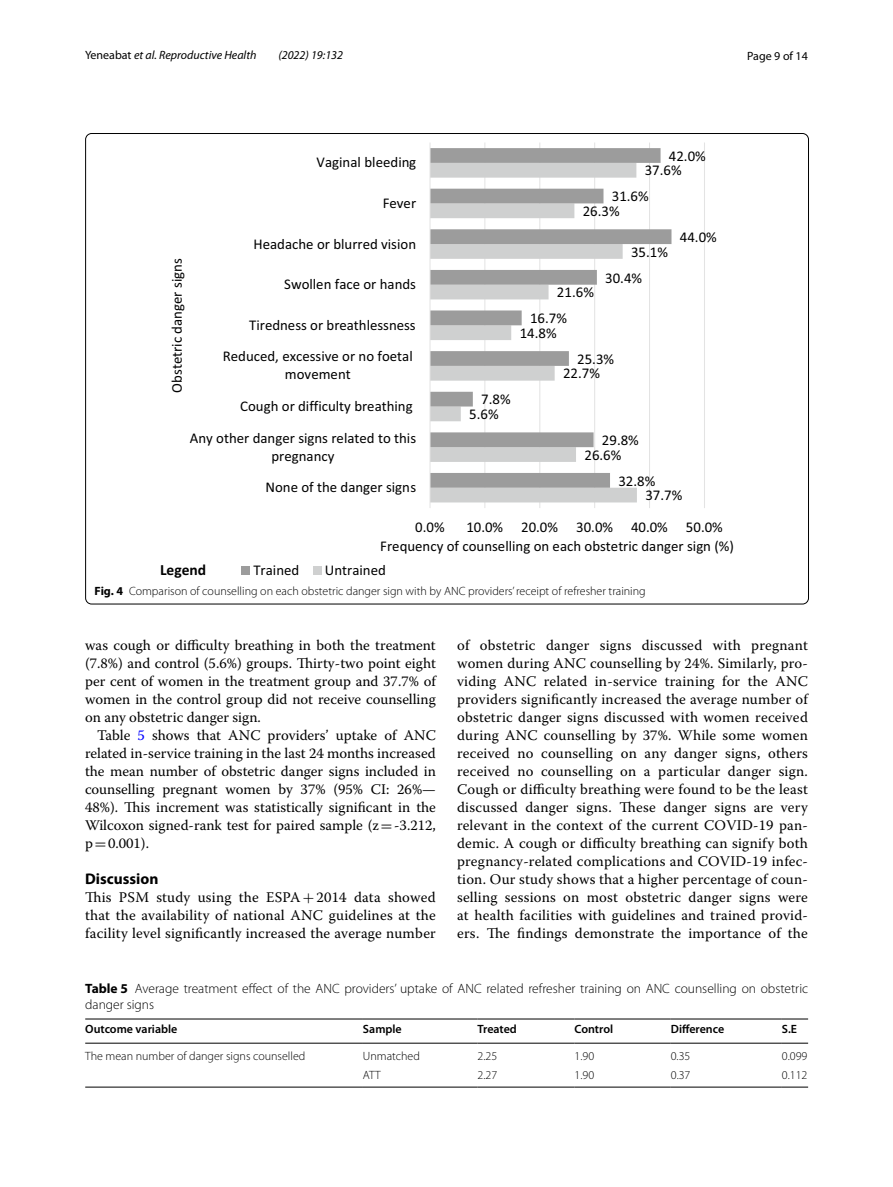
<style>
.page{position:relative;width:893px;height:1187px;background:#fff}
.page>*{position:absolute;margin:0;border:0;box-sizing:border-box;transform-origin:0 0}
.t1{font:700 15.45px "Myriad Pro";color:#000}
.t2{font:15.45px "Calibri Bold 3";color:#000}
.t3{font:14.85px/18.1px "Calibri 4";color:#000;text-align:center}
.t4{font:14.7px/18px "Warnock Pro";letter-spacing:.005em;color:#000;text-align:justify}
.t5{font:300 13.5px/16.5px "Myriad Pro";color:#000}
.t6{font:300 12px "Myriad Pro";color:#000}
.t7{font:600 12px "Myriad Pro";color:#000}
.t8{font:italic 12px "Myriad Pro";color:#000}
.t9{font:12px "Myriad Pro";color:#000}
.s1{font-style:normal}
.s2{font-weight:700}
.s3{color:#00f}
.s4{font-family:"MTSY"}
</style>
<div class="page">
<hr style="left:484px;top:142px;width:1px;height:366px;background:#e3e3e3">
<hr style="left:539px;top:142px;width:1px;height:366px;background:#e3e3e3">
<hr style="left:594px;top:142px;width:1px;height:366px;background:#e3e3e3">
<hr style="left:649px;top:142px;width:1px;height:366px;background:#e3e3e3">
<hr style="left:704px;top:142px;width:1px;height:366px;background:#e3e3e3">
<svg style="left:430px;top:487px;width:207px;height:15px;background:#cdcece"></svg>
<svg style="left:430px;top:148px;width:241px;height:339px"></svg>
<hr style="left:429px;top:142px;width:1px;height:366px;background:#e3e3e3">
<div style="left:242px;top:566px;width:8px;height:8px;background:#9c9c9c"></div>
<div style="left:313px;top:566px;width:8px;height:8px;background:#cfd0d0"></div>
<hr style="left:85px;top:1018px;width:278px;height:1px;background:#000">
<hr style="left:85px;top:1042px;width:278px;height:1px;background:#000">
<hr style="left:363px;top:1018px;width:114px;height:1px;background:#000">
<hr style="left:363px;top:1042px;width:114px;height:1px;background:#000">
<hr style="left:477px;top:1018px;width:97px;height:1px;background:#000">
<hr style="left:477px;top:1042px;width:97px;height:1px;background:#000">
<hr style="left:574px;top:1018px;width:97px;height:1px;background:#000">
<hr style="left:574px;top:1042px;width:97px;height:1px;background:#000">
<hr style="left:671px;top:1018px;width:111px;height:1px;background:#000">
<hr style="left:671px;top:1042px;width:111px;height:1px;background:#000">
<svg style="left:782px;top:1018px;width:26px;height:1px"></svg>
<svg style="left:782px;top:1042px;width:26px;height:1px"></svg>
<hr style="left:85px;top:1086px;width:278px;height:1px;background:#000">
<hr style="left:363px;top:1086px;width:114px;height:1px;background:#000">
<hr style="left:477px;top:1086px;width:97px;height:1px;background:#000">
<hr style="left:574px;top:1086px;width:97px;height:1px;background:#000">
<hr style="left:671px;top:1086px;width:111px;height:1px;background:#000">
<svg style="left:782px;top:1086px;width:26px;height:1px"></svg>
<p class="t8" style="left:85px;top:48px;width:173px"><span class="s1">Yeneabat</span> et al. Reproductive Health</p>
<p class="t8" style="left:278px;top:48px;width:66px">(2022) 19:132</p>
<p class="t9" style="left:747px;top:48px;width:62px">Page 9 of 14</p>
<p class="t3" style="left:317px;top:153px;width:101px">Vaginal bleeding</p>
<p class="t3" style="left:383px;top:194px;width:35px">Fever</p>
<p class="t3" style="left:168px;top:392px;width:136px;rotate:-90deg">Obstetric danger signs</p>
<p class="t3" style="left:254px;top:234px;width:164px">Headache or blurred vision</p>
<p class="t3" style="left:284px;top:275px;width:133px">Swollen face or hands</p>
<p class="t3" style="left:249px;top:316px;width:168px">Tiredness or breathlessness</p>
<p class="t3" style="left:223px;top:347px;width:191px">Reduced, excessive or no foetal movement</p>
<p class="t3" style="left:240px;top:397px;width:174px">Cough or difficulty breathing</p>
<p class="t3" style="left:190px;top:428px;width:228px">Any other danger signs related to this pregnancy</p>
<p class="t3" style="left:266px;top:478px;width:152px">None of the danger signs</p>
<p class="t3" style="left:481px;top:390px;width:31px">7.8%</p>
<p class="t3" style="left:469px;top:405px;width:31px">5.6%</p>
<p class="t3" style="left:669px;top:147px;width:38px">42.0%</p>
<p class="t3" style="left:645px;top:161px;width:38px">37.6%</p>
<p class="t3" style="left:612px;top:187px;width:38px">31.6%</p>
<p class="t3" style="left:583px;top:202px;width:38px">26.3%</p>
<p class="t3" style="left:631px;top:243px;width:38px">35.1%</p>
<p class="t3" style="left:557px;top:283px;width:38px">21.6%</p>
<p class="t3" style="left:530px;top:309px;width:38px">16.7%</p>
<p class="t3" style="left:520px;top:324px;width:38px">14.8%</p>
<p class="t3" style="left:605px;top:268px;width:38px">30.4%</p>
<p class="t3" style="left:577px;top:350px;width:38px">25.3%</p>
<p class="t3" style="left:563px;top:364px;width:38px">22.7%</p>
<p class="t3" style="left:680px;top:228px;width:38px">44.0%</p>
<p class="t3" style="left:602px;top:431px;width:38px">29.8%</p>
<p class="t3" style="left:584px;top:445px;width:38px">26.6%</p>
<p class="t3" style="left:618px;top:471px;width:38px">32.8%</p>
<p class="t3" style="left:645px;top:486px;width:38px">37.7%</p>
<p class="t3" style="left:415px;top:518px;width:31px">0.0%</p>
<p class="t3" style="left:466px;top:518px;width:258px">10.0% 20.0% 30.0% 40.0% 50.0%</p>
<p class="t3" style="left:380px;top:537px;width:355px">Frequency of counselling on each obstetric danger sign (%)</p>
<p class="t2" style="left:160px;top:559px;width:48px">Legend</p>
<p class="t3" style="left:253px;top:561px;width:47px">Trained</p>
<p class="t3" style="left:325px;top:561px;width:62px">Untrained</p>
<p class="t6" style="left:95px;top:584px;width:553px"><span class="s2">Fig. 4</span> Comparison of counselling on each obstetric danger sign with by ANC providers’ receipt of refresher training</p>
<p class="t4" style="left:85px;top:635px;width:352px">was cough or difficulty breathing in both the treatment (7.8%) and control (5.6%) groups. Thirty-two point eight per cent of women in the treatment group and 37.7% of women in the control group did not receive counselling on any obstetric danger sign.</p>
<p class="t4" style="left:85px;top:725px;width:352px;text-indent:12px">Table <span class="s3">5</span> shows that ANC providers’ uptake of ANC related in-service training in the last 24 months increased the mean number of obstetric danger signs included in counselling pregnant women by 37% (95% CI: 26%— 48%). This increment was statistically significant in the Wilcoxon signed-rank test for paired sample (z<span class="s4">=</span>-3.212, p<span class="s4">=</span>0.001).</p>
<p class="t1" style="left:85px;top:868px;width:75px">Discussion</p>
<p class="t4" style="left:85px;top:887px;width:352px">This PSM study using the ESPA<span class="s4">+</span>2014 data showed that the availability of national ANC guidelines at the facility level significantly increased the average number</p>
<p class="t4" style="left:457px;top:635px;width:352px">of obstetric danger signs discussed with pregnant women during ANC counselling by 24%. Similarly, pro&shy;viding ANC related in-service training for the ANC providers significantly increased the average number of obstetric danger signs discussed with women received during ANC counselling by 37%. While some women received no counselling on any danger signs, others received no counselling on a particular danger sign.<br>Cough or difficulty breathing were found to be the least discussed danger signs. These danger signs are very relevant in the context of the current COVID-19 pan&shy;demic. A cough or difficulty breathing can signify both pregnancy-related complications and COVID-19 infec&shy;tion. Our study shows that a higher percentage of coun&shy;selling sessions on most obstetric danger signs were at health facilities with guidelines and trained provid&shy;ers. The findings demonstrate the importance of the</p>
<p class="t5" style="left:85px;top:979px;width:724px"><span class="s2">Table 5</span> Average treatment effect of the ANC providers’ uptake of ANC related refresher training on ANC counselling on obstetric danger signs</p>
<p class="t7" style="left:85px;top:1021px;width:94px">Outcome variable</p>
<p class="t7" style="left:363px;top:1021px;width:40px">Sample</p>
<p class="t7" style="left:478px;top:1021px;width:41px">Treated</p>
<p class="t7" style="left:574px;top:1021px;width:40px">Control</p>
<p class="t7" style="left:671px;top:1021px;width:55px">Difference</p>
<p class="t7" style="left:782px;top:1021px;width:17px">S.E</p>
<p class="t6" style="left:85px;top:1049px;width:222px">The mean number of danger signs counselled</p>
<p class="t6" style="left:363px;top:1049px;width:58px">Unmatched</p>
<p class="t6" style="left:478px;top:1049px;width:21px">2.25</p>
<p class="t6" style="left:574px;top:1049px;width:21px">1.90</p>
<p class="t6" style="left:671px;top:1049px;width:21px">0.35</p>
<p class="t6" style="left:782px;top:1049px;width:27px">0.099</p>
<p class="t6" style="left:363px;top:1067px;width:19px">ATT</p>
<p class="t6" style="left:478px;top:1067px;width:21px">2.27</p>
<p class="t6" style="left:575px;top:1067px;width:21px">1.90</p>
<p class="t6" style="left:671px;top:1067px;width:21px">0.37</p>
<p class="t6" style="left:782px;top:1067px;width:27px">0.112</p>
</div>
